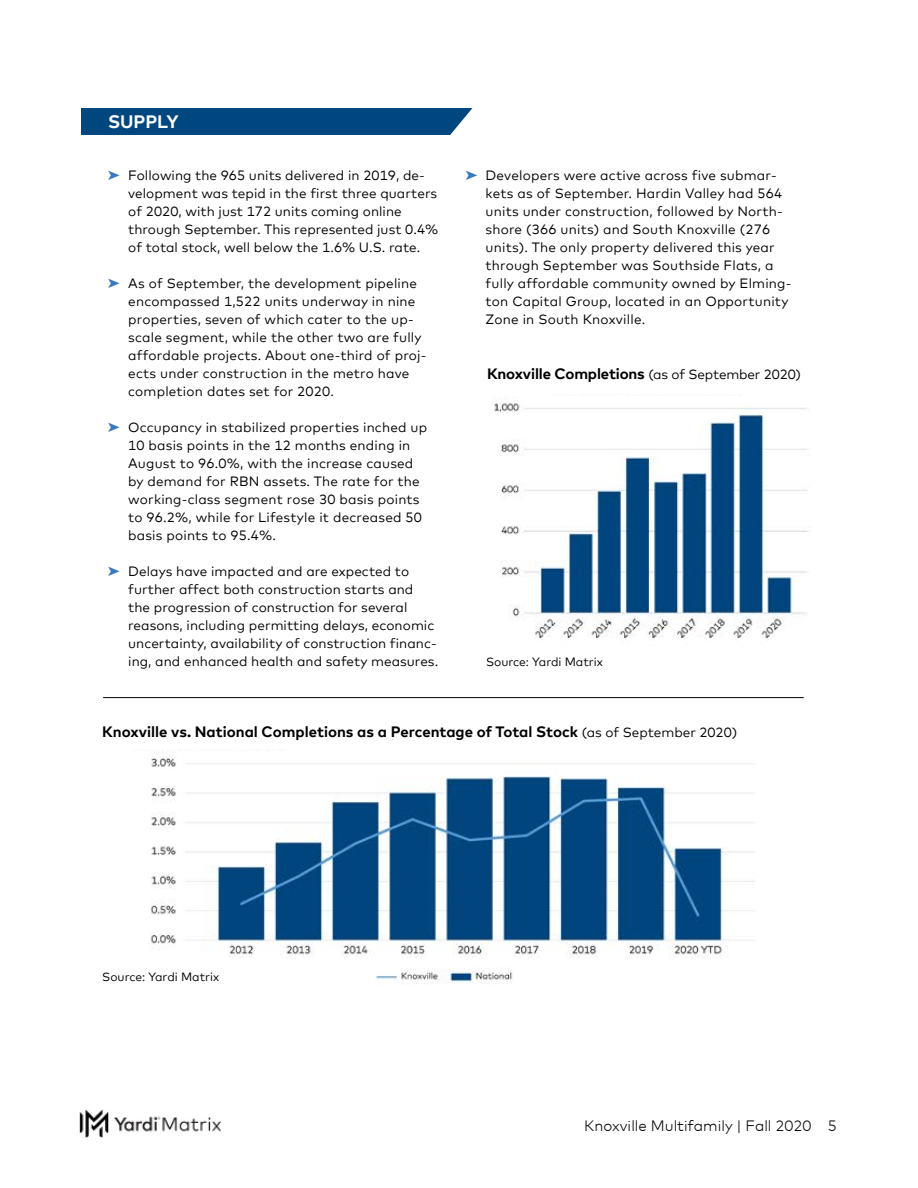
<style>
.page{position:relative;width:918px;height:1188px;background:#fff}
.page>*{position:absolute;margin:0;border:0;box-sizing:border-box;transform-origin:0 0}
.t1{font:700 18px "Mark Offc Pro";color:#fff}
.t2{font:700 15px "Mark Offc Pro";color:#000}
.t3{font:300 15px "Mark Offc Pro";color:#000}
.t4{font:13.5px/18px "Mark Offc Pro";letter-spacing:.015em;color:#000}
.t5{font:12px "Mark Offc Pro";color:#000}
.s1{color:#3879be}
.s2{font-weight:400;font-size:13.5px}
</style>
<div class="page">
<img style="left:80px;top:1110px;width:141px;height:28px">
<img style="left:150px;top:750px;width:605px;height:232px">
<img style="left:494px;top:395px;width:315px;height:244px">
<div style="left:81px;top:108px;width:391px;height:27px;background:#00467f"></div>
<hr style="left:103px;top:697px;width:701px;height:1px;background:#000">
<h1 class="t1" style="left:108px;top:108px;width:72px">SUPPLY</h1>
<p class="t4" style="left:128px;top:165px;width:312px;text-indent:-20px"><span class="s1">➤</span> Following the 965 units delivered in 2019, de&shy;velopment was tepid in the first three quarters of 2020, with just 172 units coming online through September. This represented just 0.4% of total stock, well below the 1.6% U.S. rate.</p>
<p class="t4" style="left:128px;top:273px;width:300px;text-indent:-20px"><span class="s1">➤</span> As of September, the development pipeline encompassed 1,522 units underway in nine properties, seven of which cater to the up&shy;scale segment, while the other two are fully affordable projects. About one-third of proj&shy;ects under construction in the metro have completion dates set for 2020.</p>
<p class="t4" style="left:128px;top:417px;width:300px;text-indent:-20px"><span class="s1">➤</span> Occupancy in stabilized properties inched up 10 basis points in the 12 months ending in August to 96.0%, with the increase caused by demand for RBN assets. The rate for the working-class segment rose 30 basis points to 96.2%, while for Lifestyle it decreased 50 basis points to 95.4%.</p>
<p class="t4" style="left:128px;top:561px;width:312px;text-indent:-20px"><span class="s1">➤</span> Delays have impacted and are expected to further affect both construction starts and the progression of construction for several reasons, including permitting delays, economic uncertainty, availability of construction financ&shy;ing, and enhanced health and safety measures.</p>
<p class="t4" style="left:486px;top:165px;width:307px;text-indent:-20px"><span class="s1">➤</span> Developers were active across five submar&shy;kets as of September. Hardin Valley had 564 units under construction, followed by North&shy;shore (366 units) and South Knoxville (276 units). The only property delivered this year through September was Southside Flats, a fully affordable community owned by Elming&shy;ton Capital Group, located in an Opportunity Zone in South Knoxville.</p>
<p class="t2" style="left:487px;top:363px;width:316px">Knoxville Completions <span class="s2">(as of September 2020)</span></p>
<p class="t5" style="left:486px;top:653px;width:119px">Source: Yardi Matrix</p>
<p class="t2" style="left:102px;top:721px;width:637px">Knoxville vs. National Completions as a Percentage of Total Stock <span class="s2">(as of September 2020)</span></p>
<p class="t5" style="left:102px;top:968px;width:119px">Source: Yardi Matrix</p>
<p class="t3" style="left:584px;top:1115px;width:254px">Knoxville Multifamily | Fall 2020 5</p>
</div>
